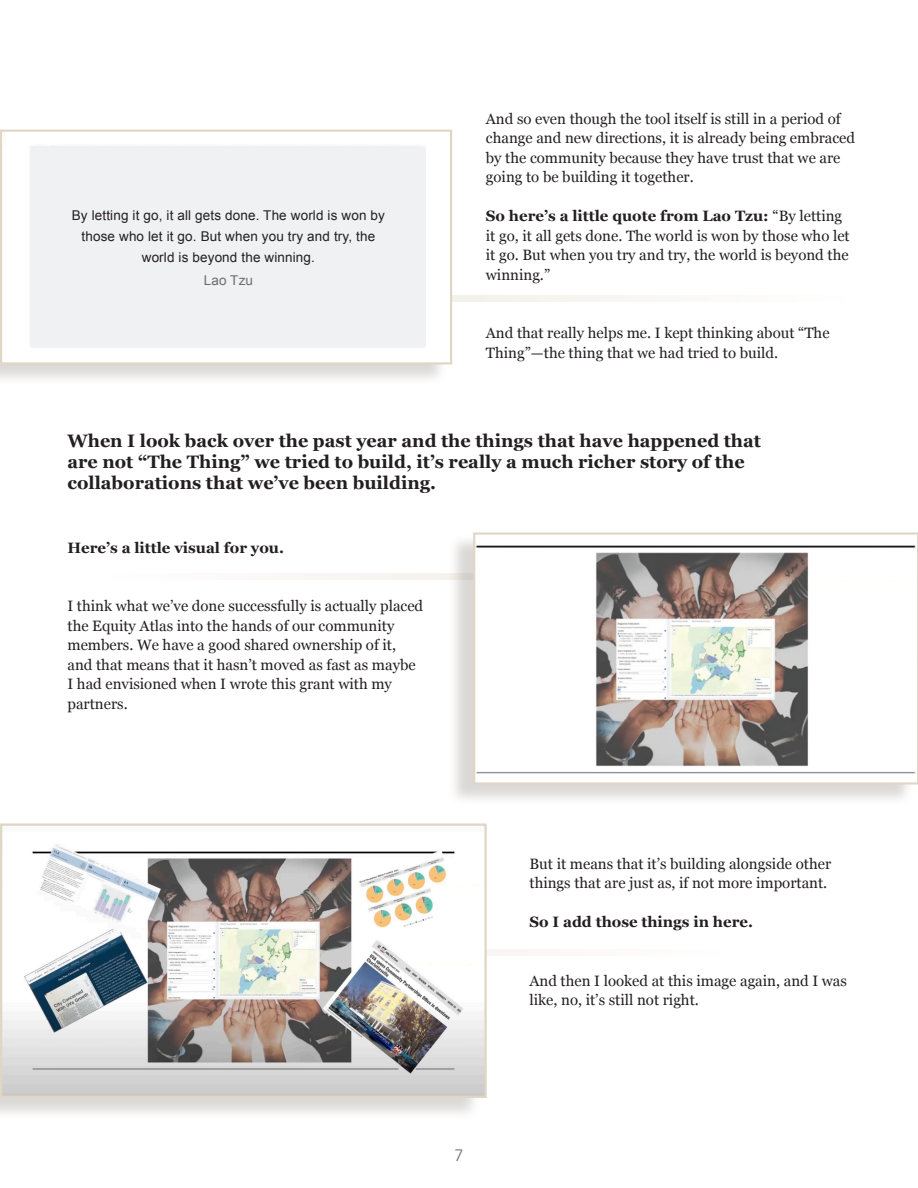
<style>
.page{position:relative;width:918px;height:1188px;background:#fff}
.page>*{position:absolute;margin:0;border:0;box-sizing:border-box;transform-origin:0 0}
.t1{font:700 18px/21px "Georgia";color:#231f20}
.t2{font:16.5px "Avenir Next";color:#747677}
.t3{font:15px/19.5px "Georgia";color:#231f20}
.t4{font:700 15px "Georgia";color:#231f20}
.t5{font:13.5px/21px "Arial";letter-spacing:.01em;color:#231f20;text-align:center}
.t6{font:13.5px "Arial";letter-spacing:.01em;color:#6c6d70}
.s1{font-weight:700}
</style>
<div class="page">
<div style="left:0;top:949px;width:721px;height:6px;background:#fbfaf8"></div>
<div style="left:112px;top:573px;width:806px;height:7px;background:#faf8f6"></div>
<div style="left:0;top:296px;width:844px;height:6px;background:#f9f7f4"></div>
<div style="left:0;top:130px;width:448px;height:256px;background:#7e756e;opacity:.28"></div>
<img style="left:3px;top:133px;width:446px;height:229px">
<div style="left:0;top:130px;width:452px;height:235px;border:2px solid #dfd6c4"></div>
<div style="left:448px;top:533px;width:466px;height:272px;background:#7e756e;opacity:.28"></div>
<svg style="left:473px;top:532px;width:445px;height:253px"></svg>
<div style="left:0;top:824px;width:482px;height:297px;background:#7e756e;opacity:.28"></div>
<img style="left:3px;top:827px;width:481px;height:268px">
<div style="left:0;top:824px;width:487px;height:274px;border:2px solid #dfd6c4"></div>
<div style="left:31px;top:148px;width:395px;height:199px;background:#f0f1f2"></div>
<p class="t5" style="left:72px;top:205px;width:315px">By letting it go, it all gets done. The world is won by those who let it go. But when you try and try, the world is beyond the winning.</p>
<p class="t6" style="left:204px;top:272px;width:51px">Lao Tzu</p>
<p class="t3" style="left:486px;top:108px;width:371px">And so even though the tool itself is still in a period of change and new directions, it is already being embraced by the community because they have trust that we are going to be building it together.</p>
<p class="t3" style="left:486px;top:206px;width:365px"><span class="s1">So here’s a little quote from Lao Tzu:</span> “By letting it go, it all gets done. The world is won by those who let it go. But when you try and try, the world is beyond the winning.”</p>
<p class="t3" style="left:486px;top:323px;width:345px">And that really helps me. I kept thinking about “The<br>Thing”—the thing that we had tried to build.</p>
<p class="t1" style="left:68px;top:430px;width:695px">When I look back over the past year and the things that have happened that are not “The Thing” we tried to build, it’s really a much richer story of the collaborations that we’ve been building.</p>
<p class="t4" style="left:68px;top:536px;width:218px">Here’s a little visual for you.</p>
<p class="t3" style="left:68px;top:596px;width:357px">I think what we’ve done successfully is actually placed the Equity Atlas into the hands of our community members. We have a good shared ownership of it, and that means that it hasn’t moved as fast as maybe I had envisioned when I wrote this grant with my partners.</p>
<p class="t2" style="left:454px;top:1141px;width:11px">7</p>
<p class="t3" style="left:530px;top:853px;width:303px">But it means that it’s building alongside other things that are just as, if not more important.</p>
<p class="t4" style="left:530px;top:911px;width:225px">So I add those things in here.</p>
<p class="t3" style="left:530px;top:970px;width:319px">And then I looked at this image again, and I was like, no, it’s still not right.</p>
</div>
